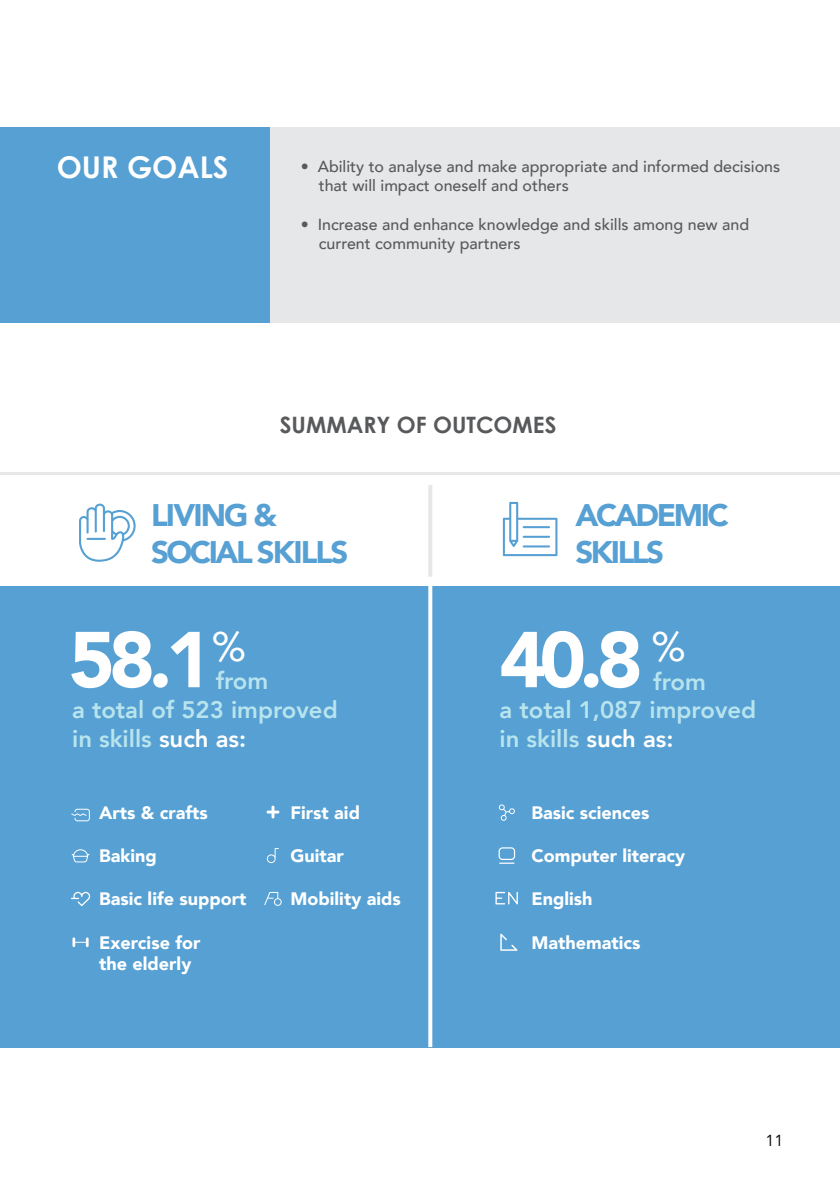
<style>
.page{position:relative;width:840px;height:1191px;background:#fff}
.page>*{position:absolute;margin:0;border:0;box-sizing:border-box;transform-origin:0 0}
.t1{font:900 78.2px "Avenir";color:#fff}
.t2{font:41px "Avenir";color:#fff}
.t3{font:900 31.2px/37.4px "Avenir";letter-spacing:-.06em;color:#56a0d3}
.t4{font:900 31.2px/37.4px "Avenir";letter-spacing:-.08em;color:#56a0d3}
.t5{font:700 30px "Century Gothic";color:#fff}
.t6{font:800 23.8px/28.6px "Avenir";color:#b8e4ee}
.t7{font:700 22.6px "Century Gothic";color:#58595b}
.t8{font:900 18px/21.6px "Avenir";color:#fff}
.t9{font:500 16px/19.2px "Avenir";color:#58595b}
.t10{font:16px "Avenir";color:#000}
.s1{color:#fff}
</style>
<div class="page">
<div style="left:0;top:586px;width:839px;height:462px;background:#56a0d3"></div>
<div style="left:0;top:127px;width:839px;height:195px;background:#e6e7e8"></div>
<div style="left:0;top:127px;width:269px;height:195px;background:#56a0d3"></div>
<svg style="left:428px;top:586px;width:4px;height:461px;background:#f1f7fb"></svg>
<hr style="left:428px;top:485px;width:4px;height:91px;background:#e6e7e8">
<hr style="left:0;top:473px;width:839px;height:2px;background:#e6e7e8">
<svg style="left:267px;top:848px;width:12px;height:15px"></svg>
<svg style="left:266px;top:805px;width:13px;height:13px"></svg>
<svg style="left:71px;top:891px;width:19px;height:15px"></svg>
<svg style="left:264px;top:892px;width:17px;height:14px"></svg>
<svg style="left:72px;top:937px;width:17px;height:10px"></svg>
<svg style="left:71px;top:808px;width:19px;height:13px"></svg>
<svg style="left:498px;top:804px;width:16px;height:17px"></svg>
<svg style="left:498px;top:847px;width:17px;height:16px"></svg>
<svg style="left:495px;top:892px;width:22px;height:12px"></svg>
<svg style="left:500px;top:933px;width:17px;height:17px"></svg>
<svg style="left:72px;top:849px;width:17px;height:13px"></svg>
<svg style="left:79px;top:503px;width:56px;height:59px"></svg>
<hr style="left:86px;top:538px;width:20px;height:2px;background:#56a0d3">
<svg style="left:502px;top:502px;width:55px;height:54px"></svg>
<hr style="left:522px;top:526px;width:27px;height:2px;background:#56a0d3">
<hr style="left:522px;top:536px;width:27px;height:2px;background:#56a0d3">
<hr style="left:522px;top:545px;width:27px;height:2px;background:#56a0d3">
<h3 class="t5" style="left:57px;top:149px;width:173px">OUR GOALS</h3>
<p class="t9" style="left:318px;top:156px;width:462px;text-indent:-18px">• Ability to analyse and make appropriate and informed decisions that will impact oneself and others</p>
<p class="t9" style="left:318px;top:213px;width:431px;text-indent:-18px">• Increase and enhance knowledge and skills among new and current community partners</p>
<h3 class="t7" style="left:280px;top:410px;width:278px">SUMMARY OF OUTCOMES</h3>
<h3 class="t3" style="left:151px;top:495px;width:199px">LIVING &amp;<br>SOCIAL SKILLS</h3>
<h3 class="t4" style="left:575px;top:495px;width:155px">ACADEMIC<br>SKILLS</h3>
<h2 class="t2" style="left:212px;top:614px;width:36px">%</h2>
<h1 class="t1" style="left:69px;top:593px;width:145px">58.1</h1>
<h3 class="t6" style="left:72px;top:695px;width:267px">a total of 523 improved in skills <span class="s1">such as:</span></h3>
<h3 class="t6" style="left:215px;top:666px;width:54px">from</h3>
<p class="t8" style="left:99px;top:801px;width:110px">Arts &amp; crafts</p>
<p class="t8" style="left:99px;top:844px;width:59px">Baking</p>
<p class="t8" style="left:99px;top:888px;width:149px">Basic life support</p>
<p class="t8" style="left:99px;top:931px;width:102px">Exercise for the elderly</p>
<p class="t8" style="left:290px;top:801px;width:71px">First aid</p>
<p class="t8" style="left:290px;top:844px;width:55px">Guitar</p>
<p class="t8" style="left:290px;top:887px;width:112px">Mobility aids</p>
<h2 class="t2" style="left:651px;top:614px;width:36px">%</h2>
<h1 class="t1" style="left:499px;top:593px;width:145px">40.8</h1>
<h3 class="t6" style="left:499px;top:695px;width:258px">a total 1,087 improved in skills <span class="s1">such as:</span></h3>
<h3 class="t6" style="left:653px;top:667px;width:54px">from</h3>
<p class="t8" style="left:531px;top:801px;width:120px">Basic sciences</p>
<p class="t8" style="left:531px;top:844px;width:155px">Computer literacy</p>
<p class="t8" style="left:531px;top:888px;width:63px">English</p>
<p class="t8" style="left:531px;top:931px;width:110px">Mathematics</p>
<p class="t10" style="left:765px;top:1130px;width:19px">11</p>
</div>
